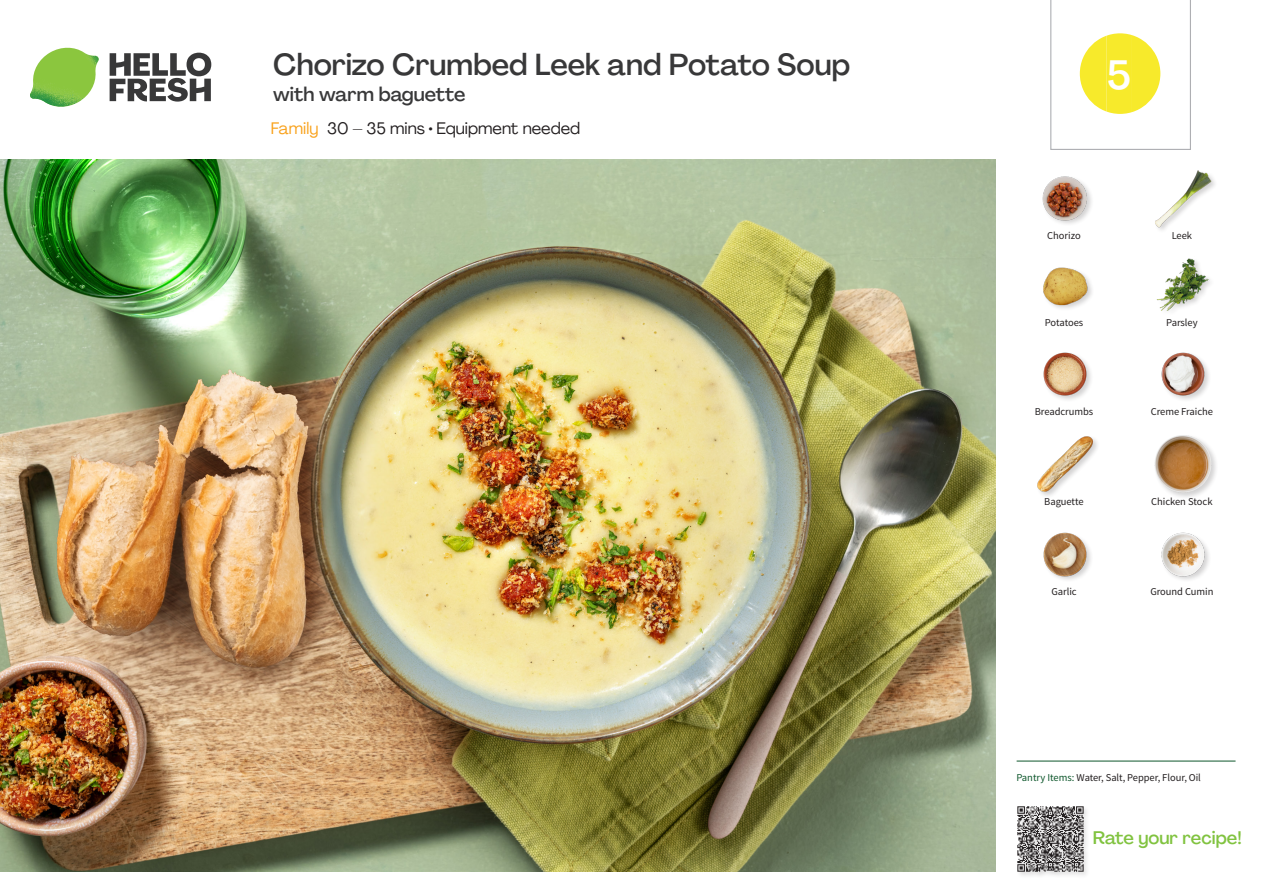
<style>
.page{position:relative;width:1263px;height:893px;background:#fff}
.page>*{position:absolute;margin:0;border:0;box-sizing:border-box;transform-origin:0 0}
._24_Recipe_Nr_Bag{font:500 40.5px "Agrandir";color:#fff}
._15_Titel_UK{font:500 30px "Agrandir";letter-spacing:-.005em;color:#383839}
._15_Titel_UK-2{font:500 19.5px "Agrandir";color:#383839}
.t1{font:500 18px "Agrandir";color:#81c340}
._02_Box_Type{font:16.5px "Agrandir";color:#231f20}
._18_FRONT_ingredients_UK{font:10.5px "Source Sans Pro";letter-spacing:-.005em;color:#231f20}
.t2{font:10.5px "Source Sans Variable";letter-spacing:-.005em;color:#231f20}
.s1{color:#f9a21c}
.s2{font-family:"Source Sans Pro";color:#0e572c}
</style>
<div class="page">
<svg style="left:110px;top:53px;width:101px;height:49px"></svg>
<img style="left:30px;top:48px;width:69px;height:59px">
<img style="left:0;top:159px;width:995px;height:713px">
<hr style="left:1016px;top:761px;width:219px;height:1px;background:#0e572c">
<div style="left:1016px;top:805px;width:74px;height:74px;background:#f9f9f9"></div>
<img style="left:1017px;top:806px;width:69px;height:69px">
<img style="left:1155px;top:170px;width:57px;height:57px">
<img style="left:1042px;top:176px;width:50px;height:48px">
<img style="left:1156px;top:258px;width:54px;height:53px">
<img style="left:1043px;top:267px;width:49px;height:42px">
<img style="left:1161px;top:352px;width:48px;height:48px">
<img style="left:1043px;top:352px;width:48px;height:48px">
<div style="left:1154px;top:434px;width:65px;height:66px;background:#231f20;opacity:.2"></div>
<img style="left:1154px;top:435px;width:58px;height:58px">
<div style="left:1036px;top:435px;width:64px;height:64px;background:#231f20;opacity:.2"></div>
<img style="left:1036px;top:435px;width:58px;height:58px">
<img style="left:1161px;top:532px;width:48px;height:48px">
<img style="left:1043px;top:532px;width:48px;height:48px">
<svg style="left:1050px;top:0;width:141px;height:150px"></svg>
<p class="_15_Titel_UK" style="left:273px;top:46px;width:578px">Chorizo Crumbed Leek and Potato Soup</p>
<p class="_15_Titel_UK-2" style="left:273px;top:82px;width:194px">with warm baguette</p>
<p class="_02_Box_Type" style="left:271px;top:118px;width:311px"><span class="s1">Family</span> 30 – 35 mins • Equipment needed</p>
<p class="_24_Recipe_Nr_Bag" style="left:1107px;top:50px;width:26px">5</p>
<p class="_18_FRONT_ingredients_UK" style="left:1047px;top:229px;width:35px">Chorizo</p>
<p class="_18_FRONT_ingredients_UK" style="left:1172px;top:229px;width:22px">Leek</p>
<p class="_18_FRONT_ingredients_UK" style="left:1045px;top:316px;width:40px">Potatoes</p>
<p class="_18_FRONT_ingredients_UK" style="left:1166px;top:316px;width:33px">Parsley</p>
<p class="_18_FRONT_ingredients_UK" style="left:1035px;top:405px;width:60px">Breadcrumbs</p>
<p class="_18_FRONT_ingredients_UK" style="left:1151px;top:405px;width:64px">Creme Fraiche</p>
<p class="_18_FRONT_ingredients_UK" style="left:1044px;top:495px;width:41px">Baguette</p>
<p class="_18_FRONT_ingredients_UK" style="left:1151px;top:495px;width:63px">Chicken Stock</p>
<p class="_18_FRONT_ingredients_UK" style="left:1051px;top:585px;width:27px">Garlic</p>
<p class="_18_FRONT_ingredients_UK" style="left:1150px;top:585px;width:65px">Ground Cumin</p>
<p class="t2" style="left:1016px;top:771px;width:186px"><span class="s2">Pantry Items:</span> Water, Salt, Pepper, Flour, Oil</p>
<h3 class="t1" style="left:1093px;top:827px;width:150px">Rate your recipe!</h3>
</div>
